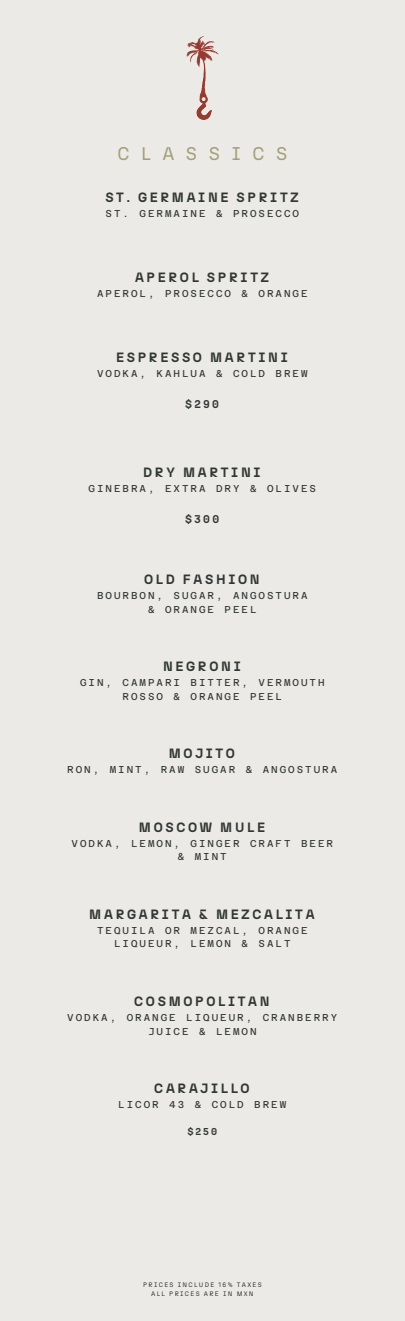
<style>
.page{position:relative;width:405px;height:1321px;background:#eceae6}
.page>*{position:absolute;margin:0;border:0;box-sizing:border-box;transform-origin:0 0}
.t1{font:18.4px "N27";letter-spacing:.62em;color:#a2a078}
.t2{font:700 13.5px "N27";letter-spacing:.2em;color:#313834}
.t3{font:700 11.25px "N27";letter-spacing:.2em;color:#313834}
.t4{font:10px/13.9px "Azeret Mono";letter-spacing:.2em;color:#313834;text-align:center}
.t5{font:700 10px "N27";color:#313834}
.t6{font:6.5px/9px "N27";letter-spacing:.2em;color:#313834;text-align:center}
</style>
<div class="page">
<img style="left:187px;top:36px;width:31px;height:83px">
<h1 class="t1" style="left:118px;top:142px;width:171px">CLASSICS</h1>
<h2 class="t2" style="left:105px;top:189px;width:195px">ST. GERMAINE SPRITZ</h2>
<p class="t4" style="left:106px;top:207px;width:195px">ST. GERMAINE &amp; PROSECCO</p>
<h2 class="t2" style="left:135px;top:269px;width:135px">APEROL SPRITZ</h2>
<p class="t4" style="left:97px;top:287px;width:212px">APEROL, PROSECCO &amp; ORANGE</p>
<h2 class="t2" style="left:116px;top:349px;width:173px">ESPRESSO MARTINI</h2>
<p class="t4" style="left:97px;top:367px;width:212px">VODKA, KAHLUA &amp; COLD BREW</p>
<p class="t3" style="left:185px;top:397px;width:35px">$290</p>
<h2 class="t2" style="left:143px;top:463px;width:119px">DRY MARTINI</h2>
<p class="t4" style="left:89px;top:481px;width:229px">GINEBRA, EXTRA DRY &amp; OLIVES</p>
<p class="t3" style="left:185px;top:512px;width:36px">$300</p>
<h2 class="t2" style="left:144px;top:571px;width:117px">OLD FASHION</h2>
<p class="t4" style="left:97px;top:589px;width:212px">BOURBON, SUGAR, ANGOSTURA &amp; ORANGE PEEL</p>
<h2 class="t2" style="left:163px;top:658px;width:79px">NEGRONI</h2>
<p class="t4" style="left:80px;top:676px;width:246px">GIN, CAMPARI BITTER, VERMOUTH<br>ROSSO &amp; ORANGE PEEL</p>
<h2 class="t2" style="left:169px;top:745px;width:68px">MOJITO</h2>
<p class="t4" style="left:67px;top:763px;width:271px">RON, MINT, RAW SUGAR &amp; ANGOSTURA</p>
<h2 class="t2" style="left:139px;top:818px;width:128px">MOSCOW MULE</h2>
<p class="t4" style="left:72px;top:836px;width:263px">VODKA, LEMON, GINGER CRAFT BEER &amp; MINT</p>
<h2 class="t2" style="left:89px;top:905px;width:227px">MARGARITA &amp; MEZCALITA</h2>
<p class="t4" style="left:97px;top:923px;width:212px">TEQUILA OR MEZCAL, ORANGE<br>LIQUEUR, LEMON &amp; SALT</p>
<h2 class="t2" style="left:134px;top:992px;width:137px">COSMOPOLITAN</h2>
<p class="t4" style="left:67px;top:1010px;width:271px">VODKA, ORANGE LIQUEUR, CRANBERRY<br>JUICE &amp; LEMON</p>
<h2 class="t2" style="left:154px;top:1079px;width:97px">CARAJILLO</h2>
<p class="t4" style="left:118px;top:1097px;width:169px">LICOR 43 &amp; COLD BREW</p>
<p class="t5" style="left:187px;top:1125px;width:31px">$250</p>
<p class="t6" style="left:143px;top:1280px;width:120px">PRICES INCLUDE 16% TAXES<br>ALL PRICES ARE IN MXN</p>
</div>
